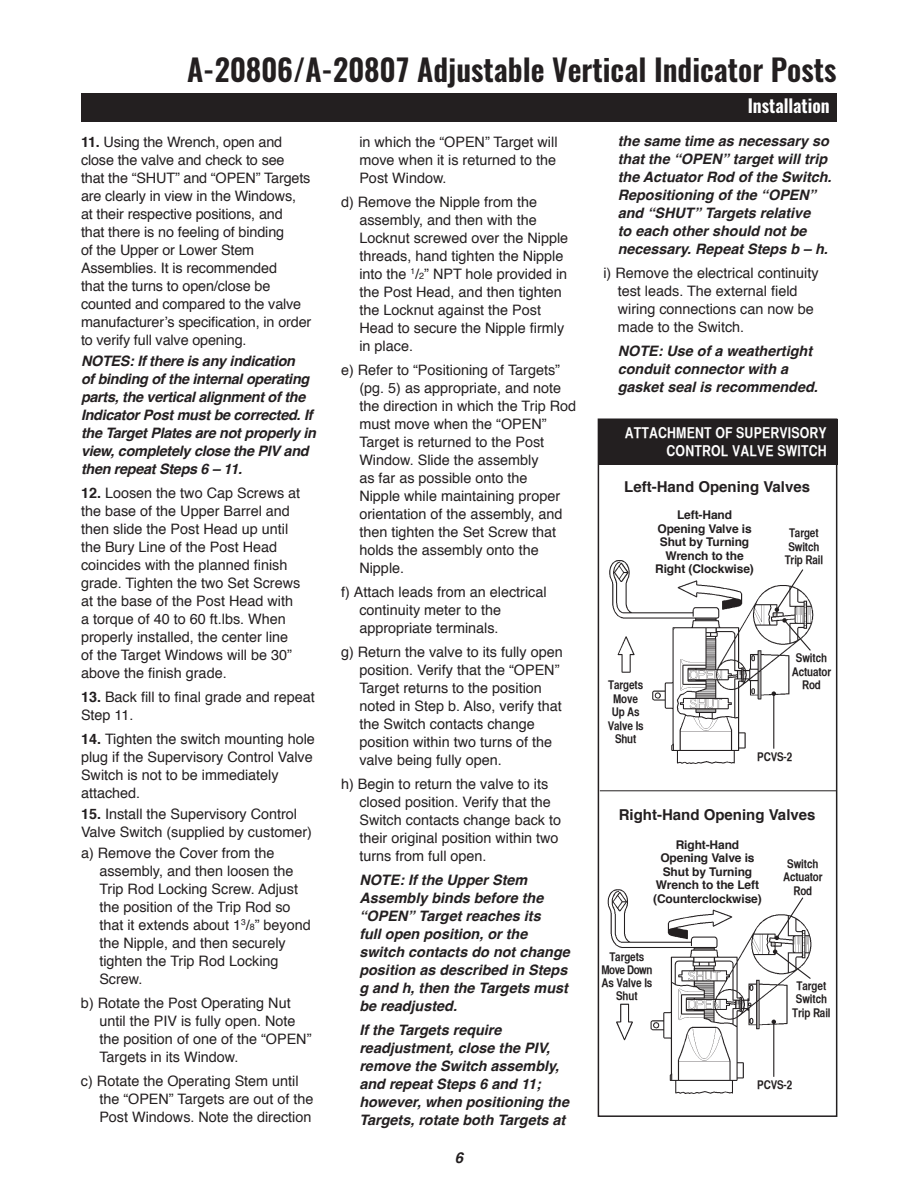
<style>
.page{position:relative;width:918px;height:1188px;background:#fff}
.page>*{position:absolute;margin:0;border:0;box-sizing:border-box;transform-origin:0 0}
.t1{font:600 30.15px "Oswald";color:#231f20}
.t2{font:600 18px "Oswald";color:#fff}
.t3{font:700 15px "Helvetica";color:#231f20}
.t4{font:15px/18px "Helvetica CY Bold";letter-spacing:.01em;color:#fff;text-align:right}
.t5{font:italic 700 15px "Helvetica";color:#231f20}
.t6{font:14.4px/18px "Helvetica";color:#231f20}
.t7{font:italic 700 14.4px/18px "Helvetica";color:#231f20}
.t8{font:italic 700 14.4px/18px "Helvetica";letter-spacing:-.02em;color:#231f20}
.t9{font:12px/13.5px "Helvetica CY Bold";letter-spacing:-.01em;color:#231f20;text-align:center}
.t10{font:700 12px/13.5px "Helvetica";letter-spacing:-.01em;color:#231f20;text-align:center}
.s1{font-weight:700}
.s2{font-size:9px}
</style>
<div class="page">
<div style="left:81px;top:93px;width:756px;height:28px;background:#231f20"></div>
<img style="left:607px;top:889px;width:205px;height:204px">
<div style="left:598px;top:418px;width:239px;height:699px;border:2px solid #231f20"></div>
<div style="left:598px;top:419px;width:239px;height:46px;background:#231f20"></div>
<img style="left:610px;top:560px;width:204px;height:204px">
<hr style="left:773px;top:694px;width:1px;height:55px;background:#231f20">
<svg style="left:772px;top:691px;width:4px;height:5px"></svg>
<svg style="left:782px;top:618px;width:30px;height:34px"></svg>
<svg style="left:775px;top:568px;width:29px;height:44px"></svg>
<hr style="left:773px;top:1022px;width:1px;height:55px;background:#231f20">
<svg style="left:772px;top:1020px;width:4px;height:4px"></svg>
<svg style="left:773px;top:949px;width:39px;height:31px"></svg>
<svg style="left:775px;top:896px;width:29px;height:44px"></svg>
<hr style="left:600px;top:790px;width:236px;height:1px;background:#231f20">
<h1 class="t1" style="left:187px;top:49px;width:651px">A-20806/A-20807 Adjustable Vertical Indicator Posts</h1>
<p class="t2" style="left:748px;top:93px;width:84px">Installation</p>
<p class="t6" style="left:81px;top:133px;width:232px"><span class="s1">11.</span> Using the Wrench, open and close the valve and check to see that the “SHUT” and “OPEN” Targets are clearly in view in the Windows, at their respective positions, and<br>that there is no feeling of binding<br>of the Upper or Lower Stem<br>Assemblies. It is recommended<br>that the turns to open/close be counted and compared to the valve manufacturer’s specification, in order to verify full valve opening.</p>
<p class="t8" style="left:81px;top:352px;width:237px">NOTES: If there is any indication<br>of binding of the internal operating parts, the vertical alignment of the Indicator Post must be corrected. If the Target Plates are not properly in view, completely close the PIV and then repeat Steps 6 – 11.</p>
<p class="t6" style="left:81px;top:484px;width:221px"><span class="s1">12.</span> Loosen the two Cap Screws at the base of the Upper Barrel and then slide the Post Head up until the Bury Line of the Post Head coincides with the planned finish grade. Tighten the two Set Screws at the base of the Post Head with a torque of 40 to 60 ft.lbs. When properly installed, the center line of the Target Windows will be 30” above the finish grade.</p>
<p class="t6" style="left:81px;top:688px;width:235px"><span class="s1">13.</span> Back fill to final grade and repeat<br>Step 11.</p>
<p class="t6" style="left:81px;top:730px;width:235px"><span class="s1">14.</span> Tighten the switch mounting hole plug if the Supervisory Control Valve<br>Switch is not to be immediately attached.</p>
<p class="t6" style="left:81px;top:805px;width:233px"><span class="s1">15.</span> Install the Supervisory Control<br>Valve Switch (supplied by customer)</p>
<p class="t6" style="left:99px;top:844px;width:213px;text-indent:-18px">a) Remove the Cover from the assembly, and then loosen the<br>Trip Rod Locking Screw. Adjust the position of the Trip Rod so that it extends about 1<sup>3</sup>/<span class="s2">8</span>” beyond the Nipple, and then securely tighten the Trip Rod Locking<br>Screw.</p>
<p class="t6" style="left:99px;top:994px;width:214px;text-indent:-18px">b) Rotate the Post Operating Nut until the PIV is fully open. Note the position of one of the “OPEN”<br>Targets in its Window.</p>
<p class="t6" style="left:99px;top:1072px;width:216px;text-indent:-18px">c) Rotate the Operating Stem until the “OPEN” Targets are out of the<br>Post Windows. Note the direction</p>
<p class="t6" style="left:359px;top:133px;width:200px;text-align:justify">in which the “OPEN” Target will move when it is returned to the Post Window.</p>
<p class="t6" style="left:359px;top:193px;width:210px;text-indent:-18px">d) Remove the Nipple from the assembly, and then with the<br>Locknut screwed over the Nipple threads, hand tighten the Nipple into the <sup>1</sup>/<span class="s2">2</span>” NPT hole provided in the Post Head, and then tighten the Locknut against the Post<br>Head to secure the Nipple firmly in place.</p>
<p class="t6" style="left:359px;top:361px;width:218px;text-indent:-18px">e) Refer to “Positioning of Targets” (pg. 5) as appropriate, and note the direction in which the Trip Rod must move when the “OPEN”<br>Target is returned to the Post<br>Window. Slide the assembly<br>as far as possible onto the<br>Nipple while maintaining proper orientation of the assembly, and then tighten the Set Screw that holds the assembly onto the<br>Nipple.</p>
<p class="t6" style="left:359px;top:583px;width:189px;text-indent:-18px">f) Attach leads from an electrical continuity meter to the appropriate terminals.</p>
<p class="t6" style="left:359px;top:643px;width:205px;text-indent:-18px">g) Return the valve to its fully open position. Verify that the “OPEN”<br>Target returns to the position noted in Step b. Also, verify that the Switch contacts change position within two turns of the valve being fully open.</p>
<p class="t6" style="left:359px;top:775px;width:203px;text-indent:-18px">h) Begin to return the valve to its closed position. Verify that the<br>Switch contacts change back to their original position within two turns from full open.</p>
<p class="t7" style="left:359px;top:871px;width:212px">NOTE: If the Upper Stem<br>Assembly binds before the “OPEN” Target reaches its<br>full open position, or the switch contacts do not change position as described in Steps g and h, then the Targets must be readjusted.</p>
<p class="t7" style="left:359px;top:1021px;width:211px">If the Targets require readjustment, close the PIV, remove the Switch assembly, and repeat Steps 6 and 11; however, when positioning the<br>Targets, rotate both Targets at</p>
<p class="t5" style="left:455px;top:1146px;width:10px">6</p>
<p class="t7" style="left:618px;top:132px;width:215px">the same time as necessary so that the “OPEN” target will trip the Actuator Rod of the Switch.<br>Repositioning of the “OPEN” and “SHUT” Targets relative<br>to each other should not be necessary. Repeat Steps b – h.</p>
<p class="t6" style="left:618px;top:264px;width:202px;text-indent:-14px">i) Remove the electrical continuity test leads. The external field wiring connections can now be made to the Switch.</p>
<p class="t7" style="left:618px;top:342px;width:202px">NOTE: Use of a weathertight conduit connector with a gasket seal is recommended.</p>
<p class="t4" style="left:625px;top:423px;width:203px">Attachment of Supervisory<br>Control Valve Switch</p>
<p class="t3" style="left:624px;top:475px;width:187px">Left-Hand Opening Valves</p>
<p class="t10" style="left:655px;top:508px;width:100px">Left-Hand<br>Opening Valve is<br>Shut by Turning<br>Wrench to the<br>Right (Clockwise)</p>
<p class="t9" style="left:785px;top:526px;width:40px">Target<br>Switch<br>Trip Rail</p>
<p class="t9" style="left:608px;top:678px;width:38px">Targets<br>Move<br>Up As<br>Valve Is<br>Shut</p>
<p class="t9" style="left:792px;top:651px;width:41px">Switch<br>Actuator<br>Rod</p>
<p class="t9" style="left:757px;top:749px;width:36px">PCVS-2</p>
<p class="t3" style="left:619px;top:803px;width:198px">Right-Hand Opening Valves</p>
<p class="t10" style="left:653px;top:838px;width:110px">Right-Hand<br>Opening Valve is<br>Shut by Turning<br>Wrench to the Left (Counterclockwise)</p>
<p class="t9" style="left:601px;top:950px;width:53px;line-height:12.9px">Targets<br>Move Down<br>As Valve Is<br>Shut</p>
<p class="t9" style="left:783px;top:856px;width:41px">Switch<br>Actuator<br>Rod</p>
<p class="t9" style="left:792px;top:978px;width:40px">Target<br>Switch<br>Trip Rail</p>
<p class="t9" style="left:757px;top:1078px;width:36px">PCVS-2</p>
</div>
